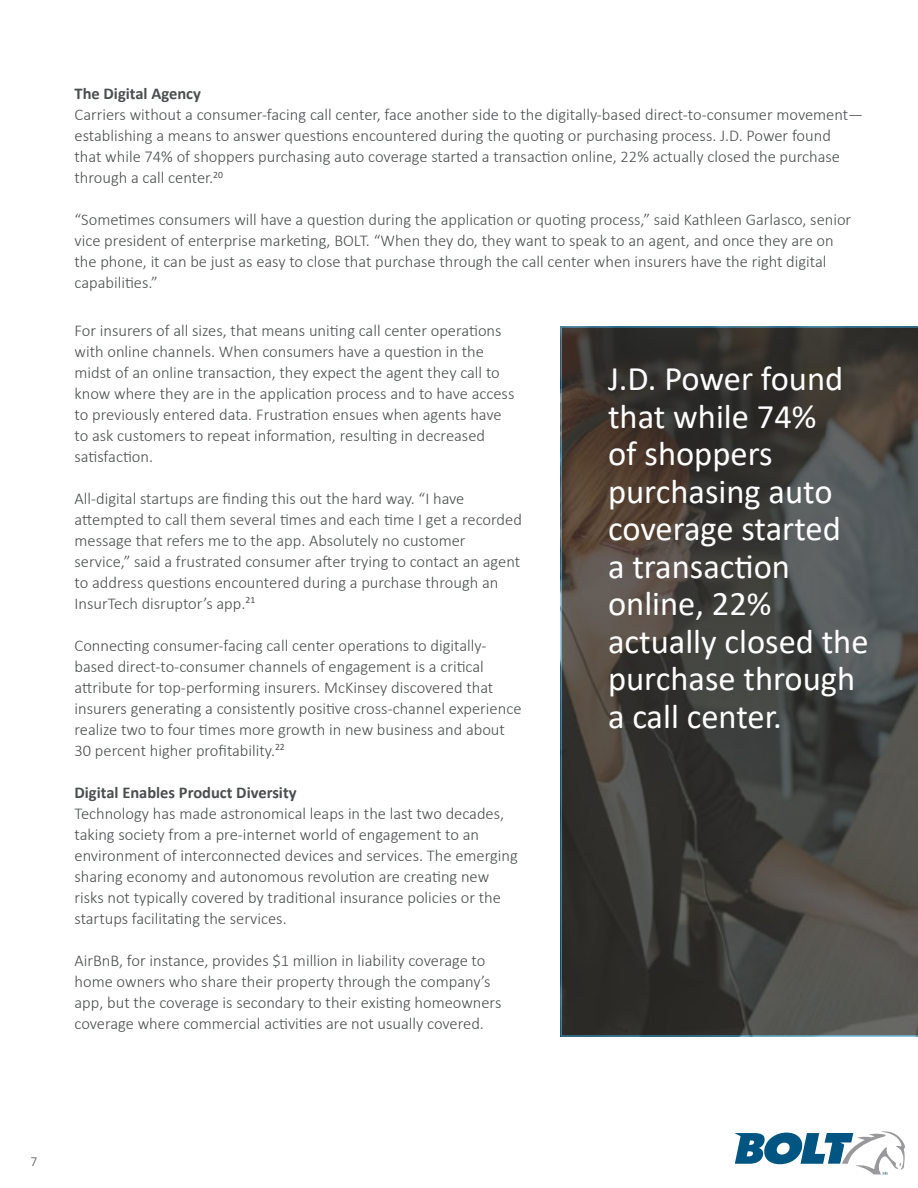
<style>
.page{position:relative;width:918px;height:1188px;background:#fff}
.page>*{position:absolute;margin:0;border:0;box-sizing:border-box;transform-origin:0 0}
.t1{font:34.5px/37.5px "Calibri";color:#fff}
.t2{font:300 16.5px/21px "Calibri";color:#4b4e4f}
.t3{font:700 16.5px "Calibri";color:#4b4e4f}
.t4{font:300 13.5px "Calibri";color:#4b4e4f}
</style>
<div class="page">
<svg style="left:734px;top:1131px;width:171px;height:44px"></svg>
<svg style="left:561px;top:326px;width:357px;height:711px;background:#434543"></svg>
<p class="t3" style="left:75px;top:82px;width:128px">The Digital Agency</p>
<p class="t2" style="left:75px;top:104px;width:790px">Carriers without a consumer-facing call center, face another side to the digitally-based direct-to-consumer movement— establishing a means to answer questions encountered during the quoting or purchasing process. J.D. Power found<br>that while 74% of shoppers purchasing auto coverage started a transaction online, 22% actually closed the purchase through a call center.<sup>20</sup></p>
<p class="t2" style="left:75px;top:209px;width:778px">“Sometimes consumers will have a question during the application or quoting process,” said Kathleen Garlasco, senior vice president of enterprise marketing, BOLT. “When they do, they want to speak to an agent, and once they are on the phone, it can be just as easy to close that purchase through the call center when insurers have the right digital capabilities.”</p>
<p class="t2" style="left:75px;top:320px;width:441px">For insurers of all sizes, that means uniting call center operations with online channels. When consumers have a question in the midst of an online transaction, they expect the agent they call to know where they are in the application process and to have access to previously entered data. Frustration ensues when agents have to ask customers to repeat information, resulting in decreased satisfaction.</p>
<p class="t2" style="left:75px;top:488px;width:449px">All-digital startups are finding this out the hard way. “I have attempted to call them several times and each time I get a recorded message that refers me to the app. Absolutely no customer service,” said a frustrated consumer after trying to contact an agent to address questions encountered during a purchase through an InsurTech disruptor’s app.<sup>21</sup></p>
<p class="t2" style="left:75px;top:635px;width:449px">Connecting consumer-facing call center operations to digitally&shy;based direct-to-consumer channels of engagement is a critical attribute for top-performing insurers. McKinsey discovered that insurers generating a consistently positive cross-channel experience realize two to four times more growth in new business and about 30 percent higher profitability.<sup>22</sup></p>
<p class="t3" style="left:75px;top:781px;width:224px">Digital Enables Product Diversity</p>
<p class="t2" style="left:75px;top:803px;width:445px">Technology has made astronomical leaps in the last two decades, taking society from a pre-internet world of engagement to an environment of interconnected devices and services. The emerging sharing economy and autonomous revolution are creating new risks not typically covered by traditional insurance policies or the startups facilitating the services.</p>
<p class="t2" style="left:75px;top:950px;width:428px">AirBnB, for instance, provides $1 million in liability coverage to home owners who share their property through the company’s app, but the coverage is secondary to their existing homeowners coverage where commercial activities are not usually covered.</p>
<h1 class="t1" style="left:608px;top:359px;width:262px">J.D. Power found that while 74%<br>of shoppers purchasing auto coverage started<br>a transaction online, 22% actually closed the purchase through a call center.</h1>
<p class="t4" style="left:30px;top:1153px;width:8px">7</p>
</div>
